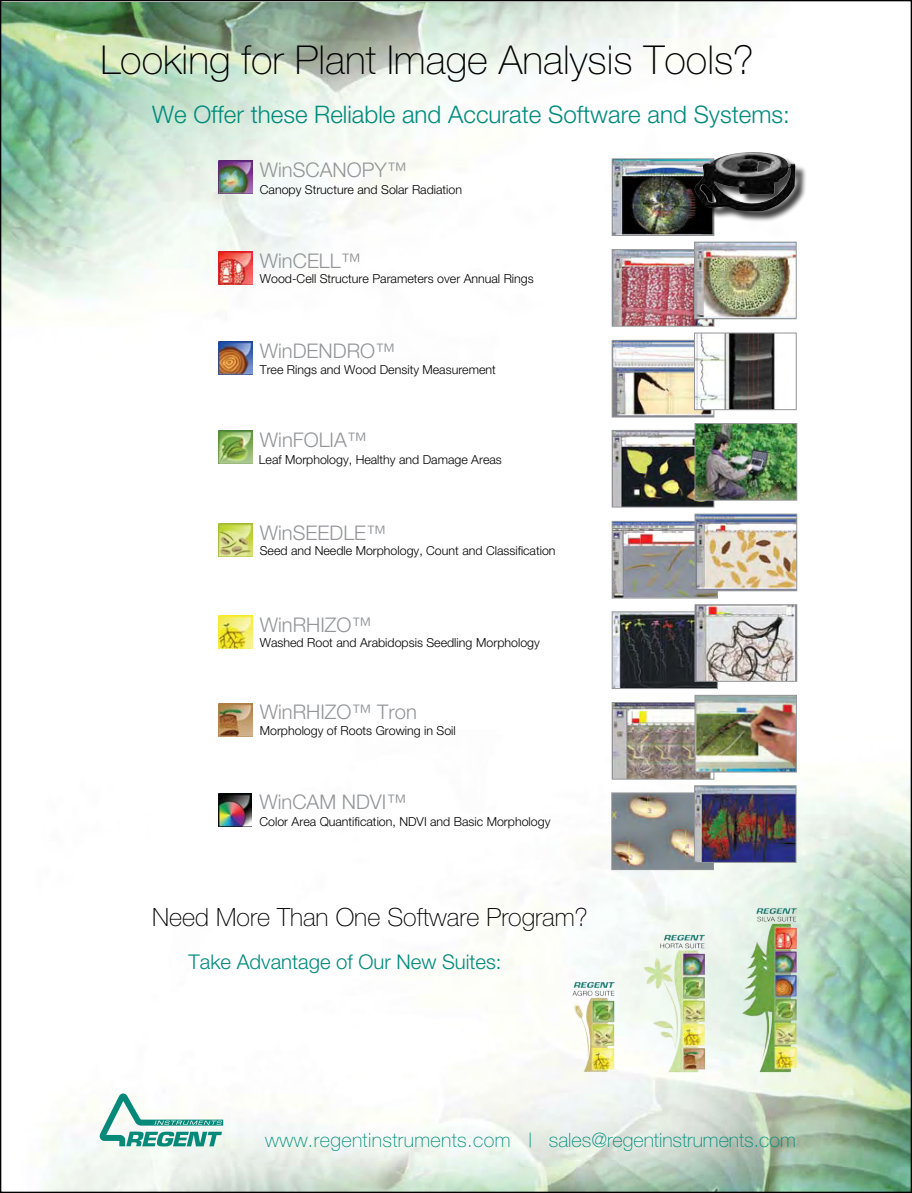
<style>
.page{position:relative;width:912px;height:1193px;background:#fff}
.page>*{position:absolute;margin:0;border:0;box-sizing:border-box;transform-origin:0 0}
.t1{font:100 39.88px "Helvetica Neue";color:#000}
.t2{font:100 25.12px "Helvetica Neue";color:#000}
.t3{font:300 24.12px "Helvetica Neue";color:#008b7c}
.t4{font:300 20.38px "Helvetica Neue";color:#008b7c}
.t5{font:300 20.25px "Helvetica Neue";color:#939598}
.t6{font:100 19.75px "Helvetica Neue";color:#008b7c}
.t7{font:300 12.38px "Helvetica Neue";color:#000}
</style>
<div class="page">
<img style="left:43px;top:728px;width:866px;height:462px">
<img style="left:2px;top:2px;width:796px;height:726px">
<svg style="left:100px;top:1093px;width:123px;height:53px"></svg>
<img style="left:219px;top:523px;width:33px;height:34px">
<img style="left:219px;top:615px;width:33px;height:34px">
<img style="left:219px;top:703px;width:33px;height:33px">
<img style="left:219px;top:431px;width:33px;height:33px">
<img style="left:219px;top:341px;width:33px;height:34px">
<img style="left:219px;top:161px;width:33px;height:33px">
<img style="left:219px;top:251px;width:33px;height:34px">
<img style="left:218px;top:793px;width:33px;height:33px">
<div style="left:696px;top:153px;width:110px;height:70px;background:#000;opacity:.75"></div>
<img style="left:694px;top:152px;width:57px;height:6px">
<img style="left:610px;top:158px;width:187px;height:712px">
<img style="left:571px;top:979px;width:44px;height:93px">
<img style="left:640px;top:933px;width:67px;height:140px">
<img style="left:739px;top:906px;width:60px;height:166px">
<h1 class="t1" style="left:100px;top:37px;width:655px">Looking for Plant Image Analysis Tools?</h1>
<h3 class="t3" style="left:152px;top:99px;width:639px">We Offer these Reliable and Accurate Software and Systems:</h3>
<h3 class="t5" style="left:260px;top:157px;width:148px">WinSCANOPY™</h3>
<p class="t7" style="left:260px;top:182px;width:204px">Canopy Structure and Solar Radiation</p>
<h3 class="t5" style="left:260px;top:248px;width:102px">WinCELL™</h3>
<p class="t7" style="left:260px;top:271px;width:275px">Wood-Cell Structure Parameters over Annual Rings</p>
<h3 class="t5" style="left:260px;top:338px;width:137px">WinDENDRO™</h3>
<p class="t7" style="left:260px;top:362px;width:237px">Tree Rings and Wood Density Measurement</p>
<h3 class="t5" style="left:260px;top:427px;width:108px">WinFOLIA™</h3>
<p class="t7" style="left:259px;top:452px;width:244px">Leaf Morphology, Healthy and Damage Areas</p>
<h3 class="t5" style="left:260px;top:520px;width:128px">WinSEEDLE™</h3>
<p class="t7" style="left:260px;top:543px;width:297px">Seed and Needle Morphology, Count and Classification</p>
<h3 class="t5" style="left:260px;top:612px;width:113px">WinRHIZO™</h3>
<p class="t7" style="left:260px;top:635px;width:281px">Washed Root and Arabidopsis Seedling Morphology</p>
<h3 class="t5" style="left:260px;top:699px;width:158px">WinRHIZO™ Tron</h3>
<p class="t7" style="left:260px;top:723px;width:197px">Morphology of Roots Growing in Soil</p>
<h3 class="t5" style="left:259px;top:790px;width:148px">WinCAM NDVI™</h3>
<p class="t7" style="left:259px;top:814px;width:292px">Color Area Quantification, NDVI and Basic Morphology</p>
<h2 class="t2" style="left:152px;top:903px;width:437px">Need More Than One Software Program?</h2>
<h3 class="t4" style="left:188px;top:948px;width:314px">Take Advantage of Our New Suites:</h3>
<h3 class="t6" style="left:265px;top:1129px;width:532px">www.regentinstruments.com | sales@regentinstruments.com</h3>
</div>
